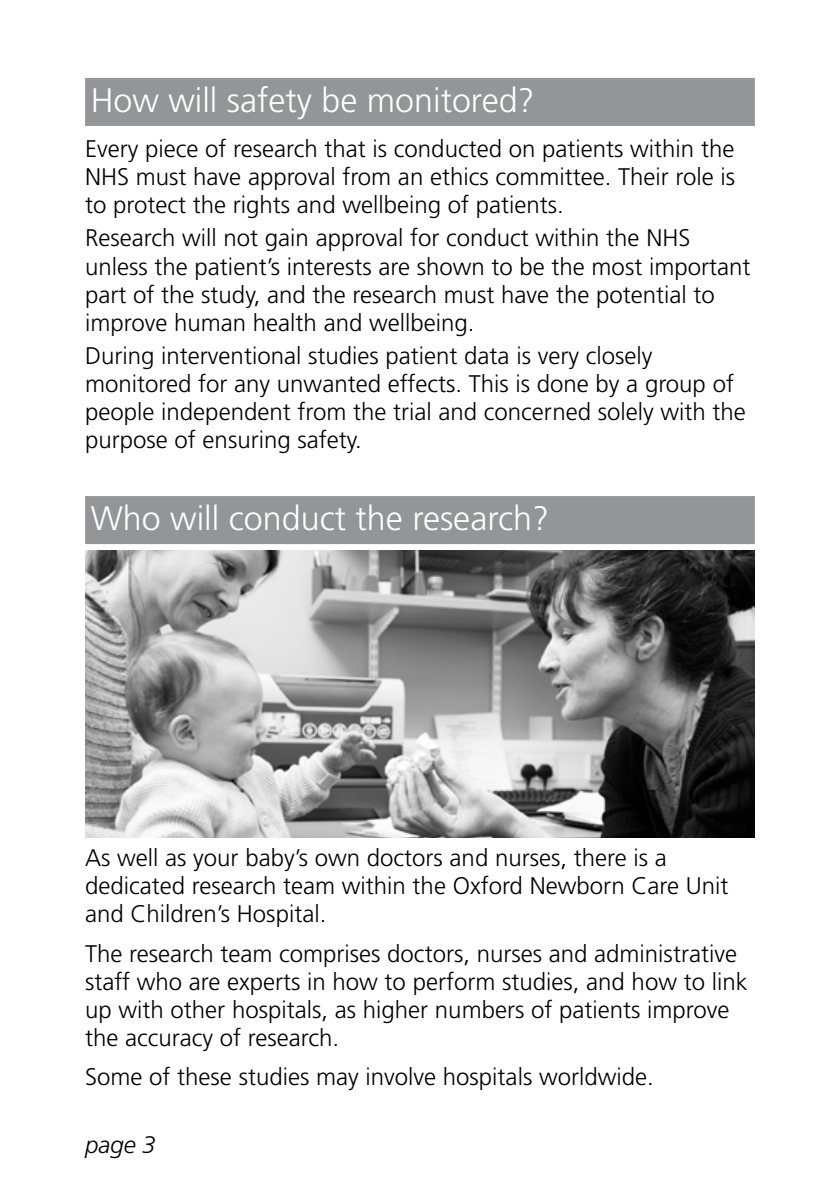
<style>
.page{position:relative;width:840px;height:1191px;background:#fff}
.page>*{position:absolute;margin:0;border:0;box-sizing:border-box;transform-origin:0 0}
.t1{font:300 34px "Frutiger";color:#fff}
.t2{font:300 24px/28px "Frutiger";color:#000}
.t3{font:italic 300 24px "Frutiger";color:#000}
</style>
<div class="page">
<div style="left:85px;top:78px;width:669px;height:48px;background:#939598"></div>
<div style="left:85px;top:496px;width:669px;height:48px;background:#939598"></div>
<img style="left:85px;top:550px;width:669px;height:287px">
<h1 class="t1" style="left:91px;top:81px;width:445px">How will safety be monitored?</h1>
<p class="t2" style="left:85px;top:134px;width:651px;text-align:justify">Every piece of research that is conducted on patients within the NHS must have approval from an ethics committee. Their role is to protect the rights and wellbeing of patients.</p>
<p class="t2" style="left:85px;top:224px;width:666px">Research will not gain approval for conduct within the NHS unless the patient’s interests are shown to be the most important part of the study, and the research must have the potential to improve human health and wellbeing.</p>
<p class="t2" style="left:85px;top:342px;width:662px">During interventional studies patient data is very closely monitored for any unwanted effects. This is done by a group of people independent from the trial and concerned solely with the purpose of ensuring safety.</p>
<h1 class="t1" style="left:91px;top:499px;width:459px">Who will conduct the research?</h1>
<p class="t2" style="left:85px;top:844px;width:644px">As well as your baby’s own doctors and nurses, there is a dedicated research team within the Oxford Newborn Care Unit and Children’s Hospital.</p>
<p class="t2" style="left:85px;top:939px;width:663px">The research team comprises doctors, nurses and administrative staff who are experts in how to perform studies, and how to link up with other hospitals, as higher numbers of patients improve the accuracy of research.</p>
<p class="t2" style="left:85px;top:1062px;width:570px">Some of these studies may involve hospitals worldwide.</p>
<p class="t3" style="left:85px;top:1131px;width:72px">page 3</p>
</div>
